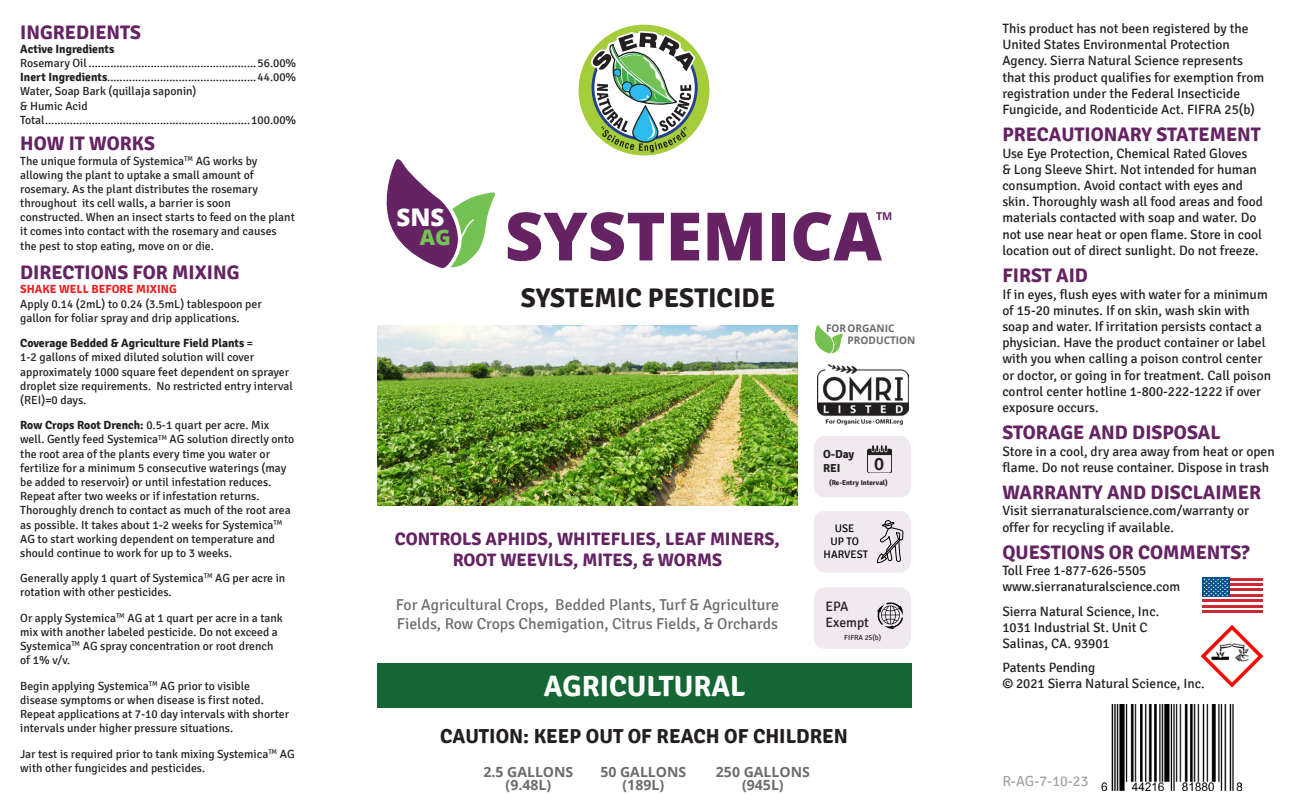
<style>
.page{position:relative;width:1296px;height:810px;background:#fff}
.page>*{position:absolute;margin:0;border:0;box-sizing:border-box;transform-origin:0 0}
.t1{font:800 66.83px "Open Sans";color:#652363}
.t2{font:700 29.25px "Signika";color:#fff}
.t3{font:700 27px "Signika";color:#231f20}
.t4{font:800 24.3px "Open Sans";color:#fff}
.t5{font:800 21.38px "Open Sans";color:#74c154}
.t6{font:700 20.25px "Signika";color:#231f20}
.t7{font:700 19.57px "Signika";color:#652363}
.t8{font:700 18px/21.6px "Signika";color:#652363;text-align:center}
.t9{font:700 16.88px "Helvetica Neue";color:#231f20}
.t10{font:15.75px/18.9px "Signika";color:#6c6c6c}
.t11{font:14.62px "Signika";color:#a7a5a4}
.t12{font:700 14.17px/13px "Open Sans";color:#6c6c6c;text-align:center}
.t13{font:13.72px/16.4px "Signika";color:#231f20}
.t14{font:13.5px/16.2px "Signika";color:#231f20}
.t15{font:11.7px/14.2px "Signika";color:#231f20}
.t16{font:700 11.7px/14px "Signika";color:#231f20}
.t17{font:11.03px/13px "Signika";color:#000;text-align:center}
.t18{font:700 10.8px "Open Sans";color:#652363}
.t19{font:700 10.58px/12.6px "Open Sans";color:#6b6c6c;scale:.96 1}
.t20{font:7.42px "Signika";color:#231f20}
.t21{font:700 6.98px "Signika";color:#231f20}
.s1{font-weight:400}
.s2{font-weight:700;color:#ed2124}
.s3{font-weight:700}
</style>
<div class="page">
<img style="left:377px;top:326px;width:420px;height:179px">
<hr style="left:1202px;top:578px;width:60px;height:2px;background:#cc2935">
<hr style="left:1202px;top:583px;width:60px;height:3px;background:#cc2935">
<hr style="left:1202px;top:589px;width:60px;height:2px;background:#cc2935">
<hr style="left:1202px;top:594px;width:60px;height:3px;background:#cc2935">
<hr style="left:1202px;top:600px;width:60px;height:2px;background:#cc2935">
<hr style="left:1202px;top:605px;width:60px;height:3px;background:#cc2935">
<hr style="left:1202px;top:611px;width:60px;height:2px;background:#cc2935">
<div style="left:1202px;top:578px;width:28px;height:19px;background:#04518c"></div>
<svg style="left:1203px;top:578px;width:25px;height:18px"></svg>
<img style="left:1201px;top:625px;width:63px;height:63px">
<img style="left:1102px;top:704px;width:140px;height:86px">
<div style="left:814px;top:587px;width:97px;height:62px;background:#f0e9ef;border-radius:11px"></div>
<svg style="left:877px;top:602px;width:26px;height:27px"></svg>
<div style="left:814px;top:436px;width:97px;height:61px;background:#f0e9ef;border-radius:11px"></div>
<img style="left:868px;top:446px;width:24px;height:27px">
<div style="left:814px;top:511px;width:97px;height:62px;background:#f0e9ef;border-radius:11px"></div>
<svg style="left:877px;top:520px;width:26px;height:44px"></svg>
<div style="left:579px;top:25px;width:130px;height:130px;background:#a5cd3a;border-radius:50%"></div>
<svg style="left:589px;top:29px;width:110px;height:123px"></svg>
<div style="left:377px;top:663px;width:535px;height:45px;background:#156735"></div>
<svg style="left:386px;top:159px;width:109px;height:110px"></svg>
<img style="left:818px;top:365px;width:91px;height:61px">
<svg style="left:815px;top:325px;width:28px;height:28px"></svg>
<p class="t7" style="left:20px;top:20px;width:122px">INGREDIENTS</p>
<p class="t16" style="left:20px;top:42px;width:96px">Active Ingredients<br><span class="s1">Rosemary Oil</span></p>
<p class="t15" style="left:257px;top:56px;width:40px">56.00%</p>
<p class="t16" style="left:20px;top:70px;width:89px">Inert Ingredients</p>
<p class="t15" style="left:257px;top:70px;width:40px">44.00%</p>
<p class="t15" style="left:20px;top:85px;width:178px">Water, Soap Bark (quillaja saponin)</p>
<p class="t15" style="left:20px;top:99px;width:69px">&amp; Humic Acid<br>Total</p>
<p class="t15" style="left:251px;top:113px;width:47px">100.00%</p>
<p class="t7" style="left:20px;top:132px;width:136px">HOW IT WORKS</p>
<p class="t15" style="left:20px;top:154px;width:276px">The unique formula of Systemica<sup>TM</sup> AG works by allowing the plant to uptake a small amount of rosemary. As the plant distributes the rosemary throughout its cell walls, a barrier is soon constructed. When an insect starts to feed on the plant it comes into contact with the rosemary and causes the pest to stop eating, move on or die.</p>
<p class="t7" style="left:20px;top:261px;width:221px">DIRECTIONS FOR MIXING</p>
<p class="t15" style="left:20px;top:283px;width:243px"><span class="s2">SHAKE WELL BEFORE MIXING<br></span>Apply 0.14 (2mL) to 0.24 (3.5mL) tablespoon per gallon for foliar spray and drip applications.</p>
<p class="t15" style="left:20px;top:336px;width:274px"><span class="s3">Coverage Bedded &amp; Agriculture Field Plants</span> =<br>1-2 gallons of mixed diluted solution will cover approximately 1000 square feet dependent on sprayer droplet size requirements. No restricted entry interval (REI)=0 days.</p>
<p class="t15" style="left:20px;top:418px;width:276px"><span class="s3">Row Crops Root Drench:</span> 0.5-1 quart per acre. Mix well. Gently feed Systemica<sup>TM</sup> AG solution directly onto the root area of the plants every time you water or fertilize for a minimum 5 consecutive waterings (may be added to reservoir) or until infestation reduces.<br>Repeat after two weeks or if infestation returns.<br>Thoroughly drench to contact as much of the root area as possible. It takes about 1-2 weeks for Systemica<sup>TM </sup>AG to start working dependent on temperature and should continue to work for up to 3 weeks.</p>
<p class="t15" style="left:20px;top:571px;width:267px">Generally apply 1 quart of Systemica<sup>TM</sup> AG per acre in rotation with other pesticides.</p>
<p class="t15" style="left:20px;top:611px;width:264px">Or apply Systemica<sup>TM</sup> AG at 1 quart per acre in a tank mix with another labeled pesticide. Do not exceed a Systemica<sup>TM</sup> AG spray concentration or root drench of 1% v/v.</p>
<p class="t15" style="left:20px;top:679px;width:270px">Begin applying Systemica<sup>TM</sup> AG prior to visible disease symptoms or when disease is first noted.<br>Repeat applications at 7-10 day intervals with shorter intervals under higher pressure situations.</p>
<p class="t15" style="left:20px;top:747px;width:276px">Jar test is required prior to tank mixing Systemica<sup>TM</sup> AG with other fungicides and pesticides.</p>
<p class="t4" style="left:397px;top:199px;width:49px">SNS</p>
<p class="t18" style="left:876px;top:209px;width:18px">TM</p>
<p class="t5" style="left:420px;top:221px;width:33px">AG</p>
<p class="t1" style="left:505px;top:185px;width:379px">SYSTEMICA</p>
<p class="t3" style="left:521px;top:281px;width:256px">SYSTEMIC PESTICIDE</p>
<p class="t8" style="left:395px;top:528px;width:387px">CONTROLS APHIDS, WHITEFLIES, LEAF MINERS,<br>ROOT WEEVILS, MITES, &amp; WORMS</p>
<p class="t19" style="left:848px;top:321px;width:72px;text-indent:-22px">FORORGANIC<br>PRODUCTION</p>
<p class="t16" style="left:823px;top:447px;width:33px">O-Day<br>REI</p>
<p class="t21" style="left:829px;top:479px;width:60px">(Re-Entry Interval)</p>
<p class="t9" style="left:875px;top:451px;width:11px">0</p>
<p class="t17" style="left:824px;top:522px;width:46px">USE<br>UP TO<br>HARVEST</p>
<p class="t10" style="left:396px;top:596px;width:384px">For Agricultural Crops, Bedded Plants, Turf &amp; Agriculture<br>Fields, Row Crops Chemigation, Citrus Fields, &amp; Orchards</p>
<p class="t13" style="left:826px;top:598px;width:45px">EPA<br>Exempt</p>
<p class="t20" style="left:844px;top:633px;width:38px">FIFRA 25(b)</p>
<p class="t2" style="left:544px;top:668px;width:203px">AGRICULTURAL</p>
<p class="t6" style="left:440px;top:724px;width:409px">CAUTION: KEEP OUT OF REACH OF CHILDREN</p>
<p class="t14" style="left:1002px;top:21px;width:263px">This product has not been registered by the United States Environmental Protection Agency. Sierra Natural Science represents that this product qualifies for exemption from registration under the Federal Insecticide Fungicide, and Rodenticide Act. FIFRA 25(b)</p>
<p class="t7" style="left:1002px;top:123px;width:260px">PRECAUTIONARY STATEMENT</p>
<p class="t14" style="left:1002px;top:145px;width:262px">Use Eye Protection, Chemical Rated Gloves<br>&amp; Long Sleeve Shirt. Not intended for human consumption. Avoid contact with eyes and skin. Thoroughly wash all food areas and food materials contacted with soap and water. Do not use near heat or open flame. Store in cool location out of direct sunlight. Do not freeze.</p>
<p class="t7" style="left:1002px;top:264px;width:87px">FIRST AID</p>
<p class="t14" style="left:1002px;top:286px;width:270px">If in eyes, flush eyes with water for a minimum of 15-20 minutes. If on skin, wash skin with soap and water. If irritation persists contact a physician. Have the product container or label with you when calling a poison control center or doctor, or going in for treatment. Call poison control center hotline 1-800-222-1222 if over exposure occurs.</p>
<p class="t7" style="left:1002px;top:421px;width:220px">STORAGE AND DISPOSAL</p>
<p class="t14" style="left:1002px;top:443px;width:274px">Store in a cool, dry area away from heat or open flame. Do not reuse container. Dispose in trash</p>
<p class="t7" style="left:1002px;top:481px;width:260px">WARRANTY AND DISCLAIMER</p>
<p class="t14" style="left:1002px;top:503px;width:248px">Visit sierranaturalscience.com/warranty or offer for recycling if available.</p>
<p class="t7" style="left:1002px;top:541px;width:249px">QUESTIONS OR COMMENTS?</p>
<p class="t14" style="left:1002px;top:563px;width:146px">Toll Free 1-877-626-5505</p>
<p class="t14" style="left:1002px;top:579px;width:179px">www.sierranaturalscience.com</p>
<p class="t14" style="left:1002px;top:603px;width:158px">Sierra Natural Science, Inc.</p>
<p class="t14" style="left:1002px;top:620px;width:147px">1031 Industrial St. Unit C</p>
<p class="t14" style="left:1002px;top:636px;width:109px">Salinas, CA. 93901</p>
<p class="t14" style="left:1002px;top:660px;width:95px">Patents Pending</p>
<p class="t14" style="left:1002px;top:676px;width:204px">© 2021 Sierra Natural Science, Inc.</p>
<p class="t12" style="left:483px;top:765px;width:91px">2.5 GALLONS (9.48L)</p>
<p class="t11" style="left:1002px;top:773px;width:88px">R-AG-7-10-23</p>
<p class="t12" style="left:600px;top:765px;width:87px">50 GALLONS (189L)</p>
<p class="t12" style="left:716px;top:765px;width:96px">250 GALLONS (945L)</p>
</div>
